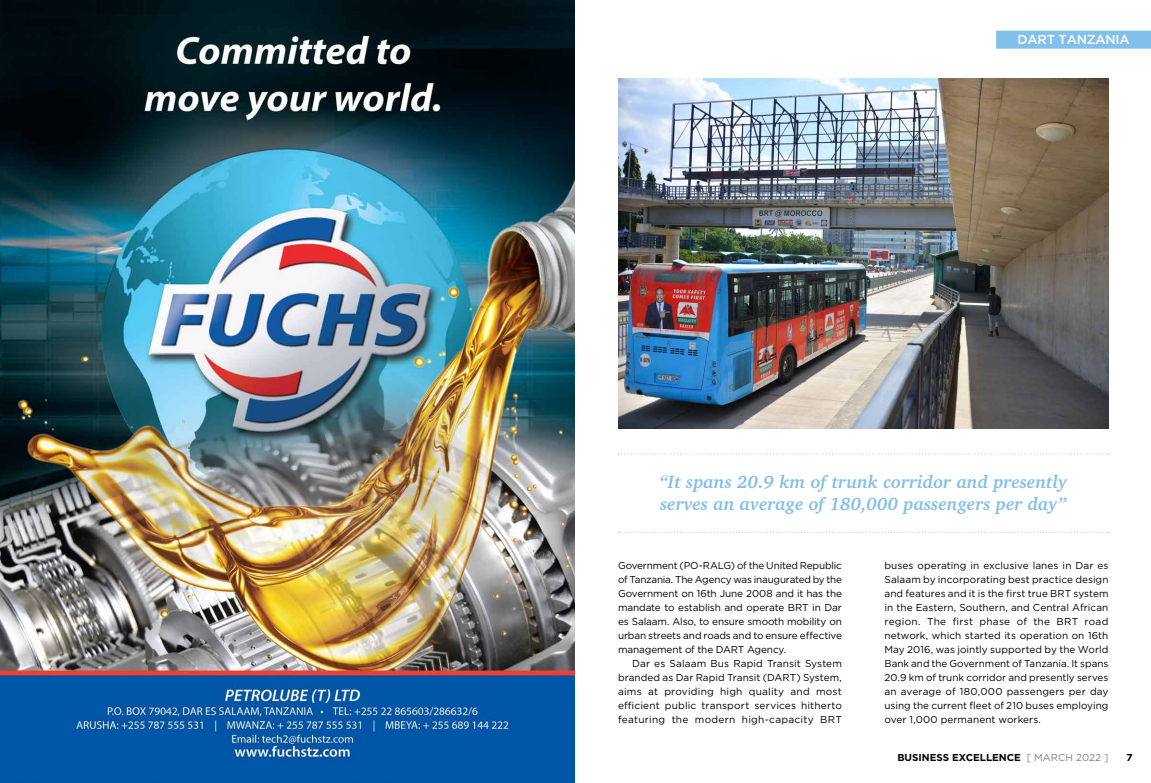
<style>
.page{position:relative;width:1151px;height:783px;background:#fff}
.page>*{position:absolute;margin:0;border:0;box-sizing:border-box;transform-origin:0 0}
.t1{font:italic 700 18px/22px "Charter IT Cby BT";color:#82bfeb}
.t2{font:500 13px "Gotham";letter-spacing:-.02em;color:#fff}
.t3{font:10px/14px "Gotham";letter-spacing:.005em;color:#000;text-align:justify}
.t4{font:700 10px "Gotham";color:#000}
.s1{font-weight:400;color:#808080}
</style>
<div class="page">
<img style="left:618px;top:78px;width:490px;height:350px">
<div style="left:996px;top:31px;width:155px;height:18px;background:#82bfeb"></div>
<svg style="left:618px;top:453px;width:491px;height:1px"></svg>
<svg style="left:618px;top:531px;width:491px;height:1px"></svg>
<img style="left:0;top:0;width:575px;height:782px">
<h2 class="t2" style="left:1018px;top:31px;width:114px">DART TANZANIA</h2>
<h1 class="t1" style="left:659px;top:470px;width:409px">“It spans 20.9 km of trunk corridor and presently serves an average of 180,000 passengers per day”</h1>
<p class="t3" style="left:618px;top:558px;width:225px">Government (PO-RALG) of the United Republic of Tanzania. The Agency was inaugurated by the Government on 16th June 2008 and it has the mandate to establish and operate BRT in Dar es Salaam. Also, to ensure smooth mobility on urban streets and roads and to ensure effective management of the DART Agency.</p>
<p class="t3" style="left:618px;top:656px;width:225px;text-indent:14px">Dar es Salaam Bus Rapid Transit System branded as Dar Rapid Transit (DART) System, aims at providing high quality and most efficient public transport services hitherto featuring the modern high-capacity BRT</p>
<p class="t3" style="left:884px;top:558px;width:225px">buses operating in exclusive lanes in Dar es Salaam by incorporating best practice design and features and it is the first true BRT system in the Eastern, Southern, and Central African region. The first phase of the BRT road network, which started its operation on 16th May 2016, was jointly supported by the World Bank and the Government of Tanzania. It spans 20.9 km of trunk corridor and presently serves an average of 180,000 passengers per day using the current fleet of 210 buses employing over 1,000 permanent workers.</p>
<p class="t4" style="left:897px;top:750px;width:213px">BUSINESS EXCELLENCE <span class="s1">[ MARCH 2022 ]</span></p>
<p class="t4" style="left:1127px;top:750px;width:8px">7</p>
</div>
